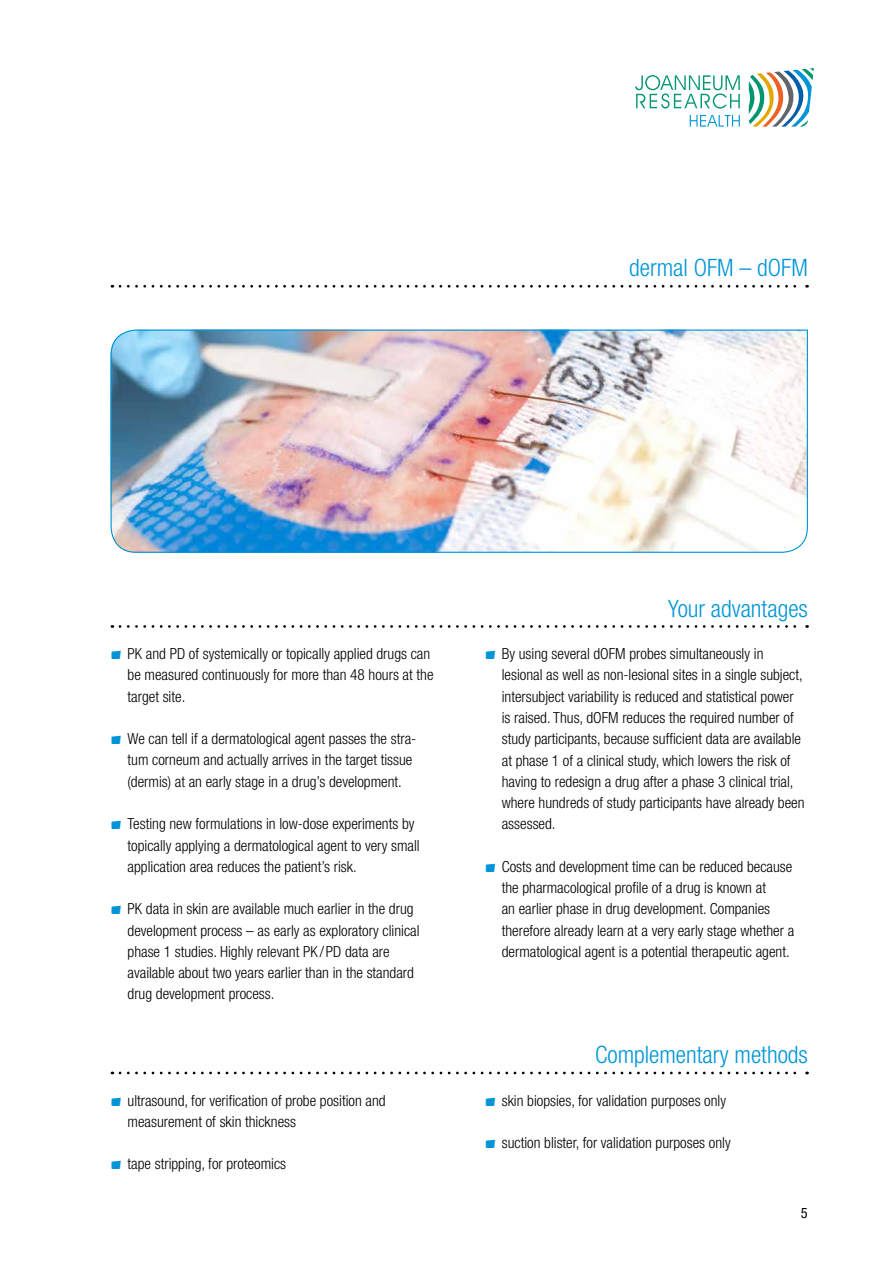
<style>
.page{position:relative;width:893px;height:1263px;background:#fff}
.page>*{position:absolute;margin:0;border:0;box-sizing:border-box;transform-origin:0 0}
.t1{font:300 condensed 24px "Helvetica Neue LT Pro";color:#0095d8}
.t2{font:300 condensed 15.3px/21.3px "Helvetica Neue LT Pro";color:#000}
.t3{font:condensed 14.4px "Helvetica Neue LT Pro";color:#000}
</style>
<div class="page">
<img style="left:110px;top:329px;width:698px;height:224px">
<svg style="left:120px;top:285px;width:688px;height:3px"></svg>
<svg style="left:120px;top:625px;width:688px;height:3px"></svg>
<svg style="left:120px;top:1071px;width:688px;height:3px"></svg>
<svg style="left:635px;top:75px;width:105px;height:34px"></svg>
<svg style="left:749px;top:68px;width:65px;height:59px"></svg>
<svg style="left:690px;top:115px;width:50px;height:12px"></svg>
<h1 class="t1" style="left:629px;top:254px;width:180px">dermal OFM – dOFM</h1>
<p class="t2" style="left:128px;top:643px;width:307px">PK and PD of systemically or topically applied drugs can be measured continuously for more than 48 hours at the target site.</p>
<p class="t2" style="left:128px;top:728px;width:288px">We can tell if a dermatological agent passes the stra&shy;tum corneum and actually arrives in the target tissue (dermis) at an early stage in a drug’s development.</p>
<p class="t2" style="left:128px;top:813px;width:294px">Testing new formulations in low-dose experiments by topically applying a dermatological agent to very small application area reduces the patient’s risk.</p>
<p class="t2" style="left:128px;top:898px;width:293px">PK data in skin are available much earlier in the drug development process – as early as exploratory clinical phase 1 studies. Highly relevant PK / PD data are available about two years earlier than in the standard drug development process.</p>
<p class="t2" style="left:128px;top:1089px;width:260px">ultrasound, for verification of probe position and measurement of skin thickness</p>
<p class="t2" style="left:128px;top:1153px;width:160px">tape stripping, for proteomics</p>
<h1 class="t1" style="left:668px;top:594px;width:141px">Your advantages</h1>
<p class="t2" style="left:502px;top:643px;width:304px">By using several dOFM probes simultaneously in lesional as well as non-lesional sites in a single subject, intersubject variability is reduced and statistical power is raised. Thus, dOFM reduces the required number of study participants, because sufficient data are available at phase 1 of a clinical study, which lowers the risk of having to redesign a drug after a phase 3 clinical trial, where hundreds of study participants have already been assessed.</p>
<p class="t2" style="left:502px;top:856px;width:294px">Costs and development time can be reduced because the pharmacological profile of a drug is known at<br>an earlier phase in drug development. Companies therefore already learn at a very early stage whether a dermatological agent is a potential therapeutic agent.</p>
<h1 class="t1" style="left:595px;top:1041px;width:214px">Complementary methods</h1>
<p class="t2" style="left:502px;top:1089px;width:226px">skin biopsies, for validation purposes only</p>
<p class="t2" style="left:502px;top:1132px;width:230px">suction blister, for validation purposes only</p>
<p class="t3" style="left:801px;top:1204px;width:8px">5</p>
</div>
